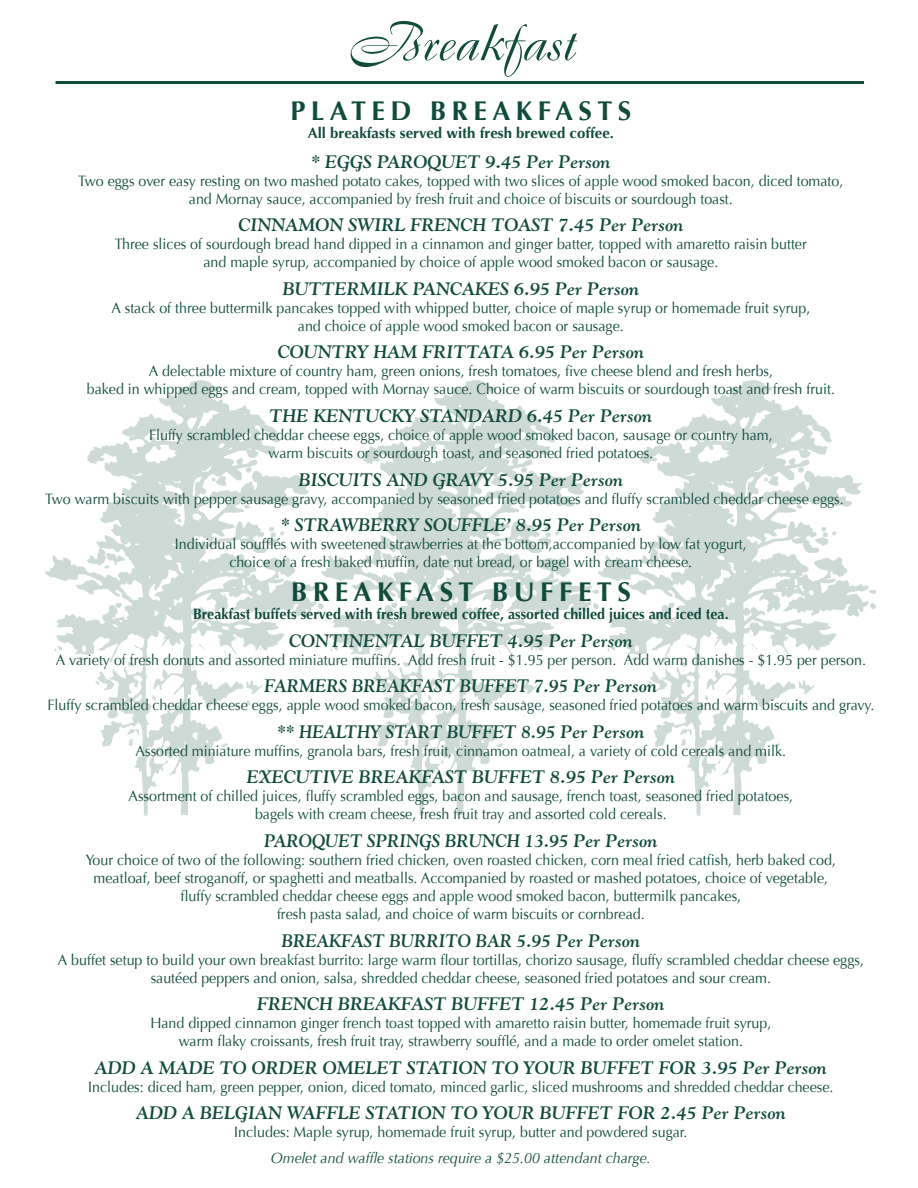
<style>
.page{position:relative;width:918px;height:1188px;background:#fff}
.page>*{position:absolute;margin:0;border:0;box-sizing:border-box;transform-origin:0 0}
.t1{font:54px "Boulevard";color:#104b3c}
.t2{font:700 27px "Optima";letter-spacing:.2em;color:#104b3c}
.t3{font:italic 700 18px "Goudy Std";color:#104b3c}
.t4{font:italic 700 18px "Goudy Std";color:#104b3c;scale:.95 1}
.t5{font:15px/18px "Optima";color:#104b3c;text-align:center;scale:.95 1}
.t6{font:700 15px "Optima";color:#104b3c;scale:.95 1}
.t7{font:italic 15px "Optima";color:#104b3c;scale:.95 1}
.t8{font:700 15px "Optima";color:#104b3c}
</style>
<div class="page">
<img style="left:46px;top:380px;width:275px;height:435px">
<img style="left:321px;top:380px;width:555px;height:435px">
<hr style="left:56px;top:81px;width:808px;height:3px;background:#104b3c">
<h1 class="t1" style="left:347px;top:7px;width:229px">Breakfast</h1>
<h2 class="t2" style="left:290px;top:95px;width:342px">PLATED BREAKFASTS</h2>
<p class="t8" style="left:308px;top:124px;width:308px">All breakfasts served with fresh brewed coffee.</p>
<p class="t3" style="left:311px;top:150px;width:301px">* EGGS PAROQUET 9.45 PER PERSON</p>
<p class="t5" style="left:78px;top:172px;width:807px">Two eggs over easy resting on two mashed potato cakes, topped with two slices of apple wood smoked bacon, diced tomato, and Mornay sauce, accompanied by fresh fruit and choice of biscuits or sourdough toast.</p>
<p class="t3" style="left:238px;top:214px;width:447px">CINNAMON SWIRL FRENCH TOAST 7.45 PER PERSON</p>
<p class="t5" style="left:115px;top:235px;width:730px">Three slices of sourdough bread hand dipped in a cinnamon and ginger batter, topped with amaretto raisin butter and maple syrup, accompanied by choice of apple wood smoked bacon or sausage.</p>
<p class="t3" style="left:283px;top:277px;width:27px">BUTT</p>
<p class="t3" style="left:335px;top:277px;width:25px">ERMIL</p>
<p class="t3" style="left:395px;top:277px;width:246px">K PANCAKES 6.95 PER PERSON</p>
<p class="t5" style="left:111px;top:299px;width:737px">A stack of three buttermilk pancakes topped with whipped butter, choice of maple syrup or homemade fruit syrup, and choice of apple wood smoked bacon or sausage.</p>
<p class="t3" style="left:278px;top:341px;width:368px">COUNTRY HAM FRITTATA 6.95 PER PERSON</p>
<p class="t5" style="left:87px;top:362px;width:789px">A delectable mixture of country ham, green onions, fresh tomatoes, five cheese blend and fresh herbs,<br>baked in whipped eggs and cream, topped with Mornay sauce. Choice of warm biscuits or sourdough toast and fresh fruit.</p>
<p class="t3" style="left:270px;top:405px;width:384px">THE KENTUCKY STANDARD 6.45 PER PERSON</p>
<p class="t5" style="left:149px;top:426px;width:658px">Fluffy scrambled cheddar cheese eggs, choice of apple wood smoked bacon, sausage or country ham, warm biscuits or sourdough toast, and seasoned fried potatoes.</p>
<p class="t3" style="left:299px;top:468px;width:52px">BISCUITS</p>
<p class="t3" style="left:387px;top:468px;width:15px">AND</p>
<p class="t3" style="left:433px;top:468px;width:14px">GRA</p>
<p class="t3" style="left:470px;top:468px;width:155px">VY 5.95 PER PERSON</p>
<p class="t5" style="left:45px;top:490px;width:842px">Two warm biscuits with pepper sausage gravy, accompanied by seasoned fried potatoes and fluffy scrambled cheddar cheese eggs.</p>
<p class="t3" style="left:281px;top:514px;width:362px">* STRAWBERRY SOUFFLE ’ 8.95 PER PERSON</p>
<p class="t5" style="left:175px;top:535px;width:603px">Individual soufflés with sweetened strawberries at the bottom,accompanied by low fat yogurt, choice of a fresh baked muffin, date nut bread, or bagel with cream cheese.</p>
<h2 class="t2" style="left:291px;top:576px;width:341px">BREAKFAST BUFFETS</h2>
<p class="t6" style="left:193px;top:605px;width:565px">Breakfast buffets served with fresh brewed coffee, assorted chilled juices and iced tea.</p>
<p class="t3" style="left:289px;top:629px;width:179px">CONTINENTAL BUFFE</p>
<p class="t3" style="left:490px;top:629px;width:145px">T 4.95 PER PERSON</p>
<p class="t5" style="left:56px;top:651px;width:854px">A variety of fresh donuts and assorted miniature muffins. Add fresh fruit - $1.95 per person. Add warm danishes - $1.95 per person.</p>
<p class="t4" style="left:264px;top:675px;width:415px">FARMERS BREAKFAST BUFFET 7.95 PER PERSON</p>
<p class="t5" style="left:47px;top:696px;width:872px">Fluffy scrambled cheddar cheese eggs, apple wood smoked bacon, fresh sausage, seasoned fried potatoes and warm biscuits and gravy.</p>
<p class="t4" style="left:277px;top:720px;width:388px">** HEALTHY START BUFFET 8.95 PER PERSON</p>
<p class="t5" style="left:136px;top:742px;width:686px">Assorted miniature muffins, granola bars, fresh fruit, cinnamon oatmeal, a variety of cold cereals and milk.</p>
<p class="t3" style="left:247px;top:766px;width:264px">EXEC UTIVE BREAKFAST BUFFE</p>
<p class="t3" style="left:532px;top:766px;width:145px">T 8.95 PER PERSON</p>
<p class="t5" style="left:129px;top:788px;width:701px">Assortment of chilled juices, fluffy scrambled eggs, bacon and sausage, french toast, seasoned fried potatoes, bagels with cream cheese, fresh fruit tray and assorted cold cereals.</p>
<p class="t4" style="left:264px;top:830px;width:416px">PAROQUET SPRINGS BRUNCH 13.95 PER PERSON</p>
<p class="t5" style="left:86px;top:851px;width:791px">Your choice of two of the following: southern fried chicken, oven roasted chicken, corn meal fried catfish, herb baked cod, meatloaf, beef stroganoff, or spaghetti and meatballs. Accompanied by roasted or mashed potatoes, choice of vegetable, fluffy scrambled cheddar cheese eggs and apple wood smoked bacon, buttermilk pancakes,<br>fresh pasta salad, and choice of warm biscuits or cornbread.</p>
<p class="t4" style="left:282px;top:929px;width:379px">BREAKFAST BURRITO BAR 5.95 PER PERSON</p>
<p class="t5" style="left:58px;top:951px;width:850px">A buffet setup to build your own breakfast burrito: large warm flour tortillas, chorizo sausage, fluffy scrambled cheddar cheese eggs, sautéed peppers and onion, salsa, shredded cheddar cheese, seasoned fried potatoes and sour cream.</p>
<p class="t3" style="left:257px;top:993px;width:233px">FRENCH BREAKFAST B UFFE</p>
<p class="t3" style="left:512px;top:993px;width:155px">T 12.45 PER PERSON</p>
<p class="t5" style="left:150px;top:1014px;width:655px">Hand dipped cinnamon ginger french toast topped with amaretto raisin butter, homemade fruit syrup, warm flaky croissants, fresh fruit tray, strawberry soufflé, and a made to order omelet station.</p>
<p class="t3" style="left:95px;top:1056px;width:525px">ADD A MADE TO ORDER OMELE T STATION TO YOUR B UFFE</p>
<p class="t3" style="left:641px;top:1056px;width:188px">T FOR 3.95 PER PERSON</p>
<p class="t5" style="left:88px;top:1078px;width:786px">Includes: diced ham, green pepper, onion, diced tomato, minced garlic, sliced mushrooms and shredded cheddar cheese.</p>
<p class="t3" style="left:136px;top:1102px;width:442px">ADD A BELGIAN WAFFLE STATION TO YOUR B UFFE</p>
<p class="t3" style="left:600px;top:1102px;width:188px">T FOR 2.45 PER PERSON</p>
<p class="t5" style="left:234px;top:1124px;width:479px">Includes: Maple syrup, homemade fruit syrup, butter and powdered sugar.</p>
<p class="t7" style="left:271px;top:1149px;width:401px">Omelet and waffle stations require a $25.00 attendant charge.</p>
</div>
